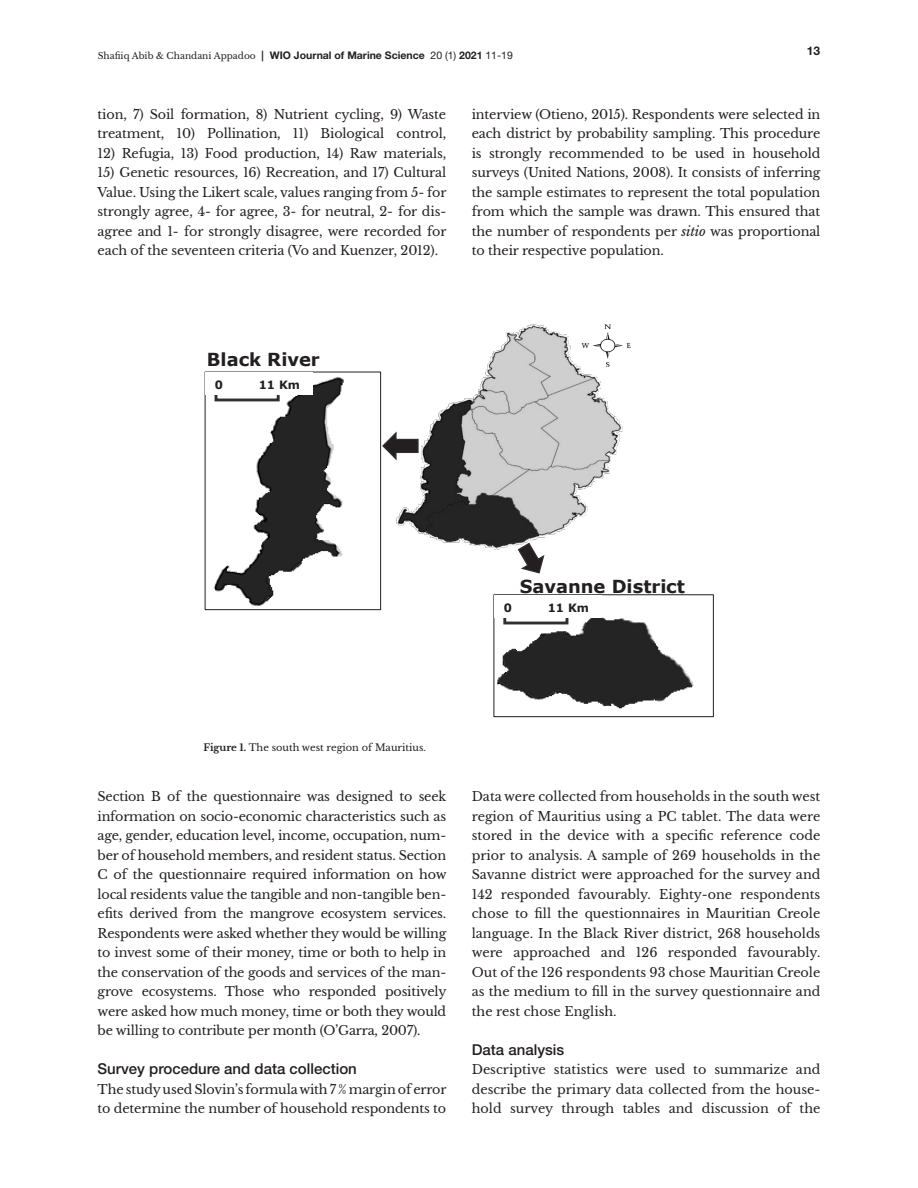
<style>
.page{position:relative;width:918px;height:1188px;background:#fff}
.page>*{position:absolute;margin:0;border:0;box-sizing:border-box;transform-origin:0 0}
.t1{font:700 18px/23.4px "Verdana";color:#231f20}
.Subtitulos_2{font:500 15px "Helvetica Neue LT Std";color:#231f20}
.Corpo_Texto{font:12.75px/19.5px "Libre Baskerville";letter-spacing:-.01em;color:#231f20;text-align:justify}
.t2{font:700 12px "Helvetica Neue LT Std";color:#231f20}
.t3{font:700 11.55px "Verdana";color:#231f20}
.t4{font:700 10.5px "Helvetica Neue LT Std";color:#231f20}
.Legendas{font:9.75px "Libre Baskerville";color:#231f20}
.s1{font-family:"Libre Baskerville";font-weight:400;font-size:9px}
.s2{font-weight:500}
.s3{font-weight:400}
.s4{font-style:italic}
.s5{font-weight:700}
</style>
<div class="page">
<img style="left:626px;top:342px;width:5px;height:7px">
<img style="left:396px;top:324px;width:227px;height:226px">
<img style="left:497px;top:617px;width:197px;height:92px">
<div style="left:494px;top:594px;width:220px;height:123px;border:1px solid #231f20"></div>
<img style="left:511px;top:594px;width:201px;height:2px">
<div style="left:503px;top:605px;width:65px;height:19px;border:3px solid #312f30"></div>
<div style="left:494px;top:595px;width:56px;height:23px;background:#fff"></div>
<div style="left:538px;top:595px;width:64px;height:23px;background:#fff"></div>
<img style="left:213px;top:377px;width:131px;height:230px">
<div style="left:205px;top:372px;width:176px;height:238px;border:1px solid #231f20"></div>
<img style="left:396px;top:348px;width:3px;height:19px">
<div style="left:215px;top:382px;width:65px;height:19px;border:3px solid #312f30"></div>
<div style="left:205px;top:372px;width:56px;height:23px;background:#fff"></div>
<div style="left:249px;top:372px;width:64px;height:23px;background:#fff"></div>
<svg style="left:381px;top:430px;width:38px;height:32px"></svg>
<svg style="left:517px;top:542px;width:28px;height:32px"></svg>
<p class="t4" style="left:98px;top:48px;width:417px"><span class="s1">Shafiiq Abib &amp; Chandani Appadoo</span> <span class="s2">|</span> WIO Journal of Marine Science <span class="s3">20 (1)</span> 2021 <span class="s3">11-19</span></p>
<p class="t2" style="left:807px;top:44px;width:15px">13</p>
<p class="Corpo_Texto" style="left:98px;top:104px;width:350px">tion, 7) Soil formation, 8) Nutrient cycling, 9) Waste treatment, 10) Pollination, 11) Biological control,</p>
<p class="Corpo_Texto" style="left:98px;top:143px;width:350px">12) Refugia, 13) Food production, 14) Raw materials,</p>
<p class="Corpo_Texto" style="left:98px;top:163px;width:351px">15) Genetic resources, 16) Recreation, and 17) Cultural Value. Using the Likert scale, values ranging from 5- for strongly agree, 4- for agree, 3- for neutral, 2- for dis&shy;agree and 1- for strongly disagree, were recorded for each of the seventeen criteria (Vo and Kuenzer, 2012).</p>
<p class="Corpo_Texto" style="left:472px;top:104px;width:350px">interview (Otieno, 2015). Respondents were selected in each district by probability sampling. This procedure is strongly recommended to be used in household surveys (United Nations, 2008). It consists of inferring the sample estimates to represent the total population from which the sample was drawn. This ensured that the number of respondents per <span class="s4">sitio</span> was proportional to their respective population.</p>
<p class="t1" style="left:207px;top:347px;width:114px">Black River<br>District</p>
<p class="t3" style="left:215px;top:376px;width:10px">0</p>
<p class="t3" style="left:259px;top:376px;width:43px">11 Km</p>
<p class="t1" style="left:520px;top:574px;width:167px">Savanne District</p>
<p class="t3" style="left:504px;top:599px;width:10px">0</p>
<p class="t3" style="left:548px;top:599px;width:43px">11 Km</p>
<p class="Legendas" style="left:203px;top:742px;width:224px"><span class="s5">Figure 1.</span> The south west region of Mauritius.</p>
<p class="Corpo_Texto" style="left:98px;top:787px;width:351px">Section B of the questionnaire was designed to seek information on socio-economic characteristics such as age, gender, education level, income, occupation, num&shy;ber of household members, and resident status. Section C of the questionnaire required information on how local residents value the tangible and non-tangible ben&shy;efits derived from the mangrove ecosystem services.<br>Respondents were asked whether they would be willing to invest some of their money, time or both to help in the conservation of the goods and services of the man&shy;grove ecosystems. Those who responded positively were asked how much money, time or both they would be willing to contribute per month (O’Garra, 2007).</p>
<p class="Subtitulos_2" style="left:98px;top:1060px;width:261px">Survey procedure and data collection</p>
<p class="Corpo_Texto" style="left:98px;top:1079px;width:350px">The study used Slovin’s formula with 7 % margin of error to determine the number of household respondents to</p>
<p class="Corpo_Texto" style="left:472px;top:787px;width:350px">Data were collected from households in the south west region of Mauritius using a PC tablet. The data were stored in the device with a specific reference code prior to analysis. A sample of 269 households in the Savanne district were approached for the survey and 142 responded favourably. Eighty-one respondents chose to fill the questionnaires in Mauritian Creole language. In the Black River district, 268 households were approached and 126 responded favourably.<br>Out of the 126 respondents 93 chose Mauritian Creole as the medium to fill in the survey questionnaire and the rest chose English.</p>
<p class="Subtitulos_2" style="left:472px;top:1040px;width:94px">Data analysis</p>
<p class="Corpo_Texto" style="left:472px;top:1060px;width:350px">Descriptive statistics were used to summarize and describe the primary data collected from the house&shy;hold survey through tables and discussion of the</p>
</div>
